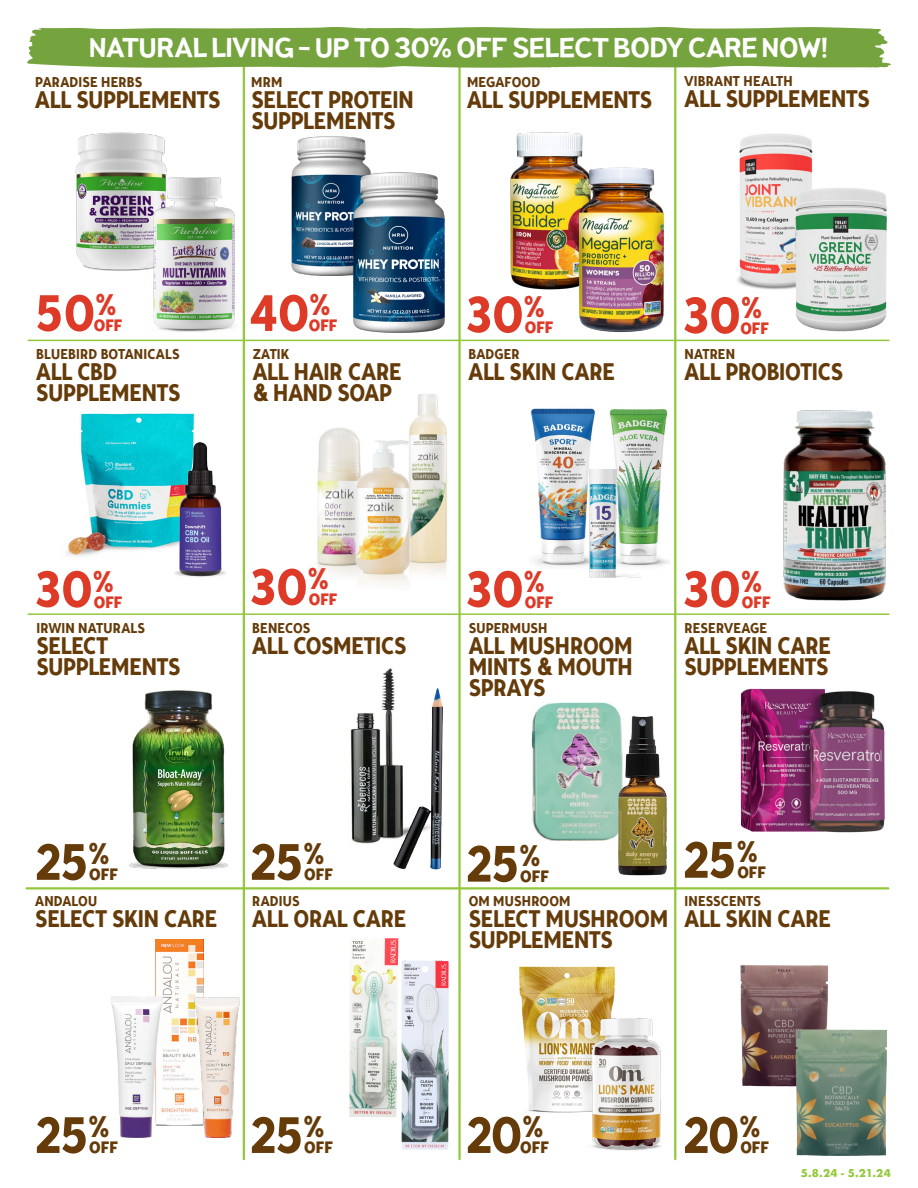
<style>
.page{position:relative;width:918px;height:1188px;background:#fff}
.page>*{position:absolute;margin:0;border:0;box-sizing:border-box;transform-origin:0 0}
.t1{font:51px "Tide Sans Cond 500 Dudette";color:#dd3a28}
.t2{font:51px "Tide Sans Cond 500 Dudette";letter-spacing:-.06em;color:#653b0a}
.t3{font:29.7px "Tide Sans Cond 600 Bunny";color:#653b0a}
.t4{font:29.7px "Tide Sans Cond 600 Bunny";color:#dd3a28}
.t5{font:700 27px "Pines";letter-spacing:-.005em;color:#fff}
.product_name_small{font:24px/21px "Tide Sans Cond 500 Dudette";letter-spacing:-.015em;color:#653b0a}
.t6{font:16.5px "Tide Sans Cond 600 Bunny";color:#653b0a}
.t7{font:16.5px "Tide Sans Cond 600 Bunny";color:#dd3a28}
.brand{font:14.25px "Tide Sans Cond 500 Dudette";letter-spacing:.01em;color:#653b0a}
.t8{font:700 10.5px "Futura";color:#94c83c}
</style>
<div class="page">
<img style="left:531px;top:702px;width:88px;height:138px">
<img style="left:350px;top:668px;width:44px;height:176px">
<img style="left:783px;top:410px;width:103px;height:191px">
<img style="left:156px;top:940px;width:48px;height:185px">
<img style="left:129px;top:690px;width:100px;height:179px">
<img style="left:392px;top:684px;width:51px;height:186px">
<img style="left:349px;top:938px;width:50px;height:179px">
<img style="left:519px;top:966px;width:96px;height:147px">
<img style="left:75px;top:132px;width:92px;height:139px">
<img style="left:409px;top:394px;width:39px;height:181px">
<img style="left:530px;top:408px;width:78px;height:158px">
<img style="left:737px;top:133px;width:76px;height:155px">
<img style="left:66px;top:413px;width:128px;height:143px">
<img style="left:111px;top:171px;width:124px;height:161px">
<img style="left:755px;top:169px;width:135px;height:171px">
<img style="left:174px;top:441px;width:52px;height:136px">
<img style="left:608px;top:409px;width:62px;height:157px">
<img style="left:616px;top:713px;width:51px;height:163px">
<img style="left:398px;top:958px;width:51px;height:192px">
<img style="left:316px;top:427px;width:31px;height:147px">
<img style="left:322px;top:429px;width:98px;height:156px">
<img style="left:587px;top:470px;width:53px;height:108px">
<img style="left:190px;top:994px;width:50px;height:143px">
<img style="left:111px;top:994px;width:53px;height:144px">
<img style="left:585px;top:1013px;width:76px;height:138px">
<img style="left:740px;top:965px;width:88px;height:122px">
<img style="left:796px;top:1026px;width:91px;height:130px">
<hr style="left:27px;top:887px;width:861px;height:3px;background:#94c83c">
<hr style="left:28px;top:613px;width:861px;height:2px;background:#94c83c">
<hr style="left:28px;top:340px;width:861px;height:1px;background:#94c83c">
<hr style="left:243px;top:61px;width:2px;height:1098px;background:#94c83c">
<hr style="left:458px;top:61px;width:3px;height:1098px;background:#94c83c">
<hr style="left:674px;top:61px;width:2px;height:1098px;background:#94c83c">
<img style="left:510px;top:132px;width:73px;height:158px">
<img style="left:572px;top:161px;width:92px;height:172px">
<img style="left:740px;top:688px;width:145px;height:145px">
<img style="left:291px;top:136px;width:80px;height:140px">
<img style="left:318px;top:172px;width:143px;height:161px">
<svg style="left:27px;top:27px;width:864px;height:41px;background:#7da849"></svg>
<p class="t5" style="left:89px;top:29px;width:741px">NATURAL LIVING - UP TO 30% OFF SELECT BODY CARE NOW!</p>
<p class="brand" style="left:35px;top:73px;width:109px">PARADISE HERBS</p>
<p class="product_name_small" style="left:35px;top:90px;width:187px">ALL SUPPLEMENTS</p>
<p class="brand" style="left:251px;top:73px;width:33px">MRM</p>
<p class="product_name_small" style="left:251px;top:90px;width:164px">SELECT PROTEIN<br>SUPPLEMENTS</p>
<p class="brand" style="left:467px;top:73px;width:75px">MEGAFOOD</p>
<p class="product_name_small" style="left:467px;top:90px;width:187px">ALL SUPPLEMENTS</p>
<p class="brand" style="left:685px;top:72px;width:110px">VIBRANT HEALTH</p>
<p class="product_name_small" style="left:685px;top:89px;width:187px">ALL SUPPLEMENTS</p>
<p class="t4" style="left:95px;top:286px;width:23px">%</p>
<p class="t7" style="left:94px;top:315px;width:30px">OFF</p>
<p class="t1" style="left:35px;top:281px;width:62px">50</p>
<p class="t1" style="left:250px;top:281px;width:82px">40<sup>%</sup></p>
<p class="t7" style="left:309px;top:315px;width:30px">OFF</p>
<p class="t1" style="left:466px;top:282px;width:81px">30<sup>%</sup></p>
<p class="t7" style="left:525px;top:317px;width:30px">OFF</p>
<p class="t1" style="left:683px;top:283px;width:81px">30<sup>%</sup></p>
<p class="t7" style="left:740px;top:317px;width:30px">OFF</p>
<p class="brand" style="left:36px;top:345px;width:145px">BLUEBIRD BOTANICALS</p>
<p class="product_name_small" style="left:36px;top:362px;width:146px">ALL CBD<br>SUPPLEMENTS</p>
<p class="brand" style="left:253px;top:345px;width:38px">ZATIK</p>
<p class="product_name_small" style="left:253px;top:362px;width:150px">ALL HAIR CARE &amp; HAND SOAP</p>
<p class="brand" style="left:468px;top:345px;width:53px">BADGER</p>
<p class="product_name_small" style="left:469px;top:362px;width:148px">ALL SKIN CARE</p>
<p class="brand" style="left:685px;top:345px;width:52px">NATREN</p>
<p class="product_name_small" style="left:685px;top:362px;width:160px">ALL PROBIOTICS</p>
<p class="t1" style="left:35px;top:557px;width:81px">30<sup>%</sup></p>
<p class="t7" style="left:94px;top:591px;width:30px">OFF</p>
<p class="t1" style="left:250px;top:554px;width:81px">30<sup>%</sup></p>
<p class="t7" style="left:309px;top:589px;width:30px">OFF</p>
<p class="t1" style="left:466px;top:557px;width:81px">30<sup>%</sup></p>
<p class="t7" style="left:525px;top:591px;width:30px">OFF</p>
<p class="t1" style="left:683px;top:557px;width:81px">30<sup>%</sup></p>
<p class="t7" style="left:742px;top:591px;width:30px">OFF</p>
<p class="brand" style="left:36px;top:618px;width:110px">IRWIN NATURALS</p>
<p class="product_name_small" style="left:36px;top:635px;width:146px">SELECT<br>SUPPLEMENTS</p>
<p class="brand" style="left:252px;top:618px;width:60px">BENECOS</p>
<p class="product_name_small" style="left:252px;top:635px;width:156px">ALL COSMETICS</p>
<p class="brand" style="left:469px;top:618px;width:81px">SUPERMUSH</p>
<p class="product_name_small" style="left:469px;top:635px;width:166px;text-align:justify">ALL MUSHROOM MINTS &amp; MOUTH SPRAYS</p>
<p class="brand" style="left:684px;top:618px;width:84px">RESERVEAGE</p>
<p class="product_name_small" style="left:685px;top:635px;width:148px">ALL SKIN CARE<br>SUPPLEMENTS</p>
<p class="t2" style="left:35px;top:829px;width:76px">25<sup>%</sup></p>
<p class="t6" style="left:89px;top:864px;width:30px">OFF</p>
<p class="t3" style="left:304px;top:835px;width:23px">%</p>
<p class="t6" style="left:304px;top:864px;width:30px">OFF</p>
<p class="t2" style="left:250px;top:829px;width:55px">25</p>
<p class="t3" style="left:520px;top:837px;width:23px">%</p>
<p class="t2" style="left:466px;top:831px;width:55px">25</p>
<p class="t6" style="left:520px;top:866px;width:30px">OFF</p>
<p class="t2" style="left:683px;top:827px;width:76px">25<sup>%</sup></p>
<p class="t6" style="left:737px;top:862px;width:30px">OFF</p>
<p class="brand" style="left:35px;top:892px;width:64px">ANDALOU</p>
<p class="product_name_small" style="left:35px;top:909px;width:184px">SELECT SKIN CARE</p>
<p class="brand" style="left:252px;top:892px;width:49px">RADIUS</p>
<p class="product_name_small" style="left:252px;top:909px;width:156px">ALL ORAL CARE</p>
<p class="brand" style="left:469px;top:892px;width:103px">OM MUSHROOM</p>
<p class="product_name_small" style="left:469px;top:909px;width:201px">SELECT MUSHROOM<br>SUPPLEMENTS</p>
<p class="brand" style="left:684px;top:892px;width:78px">INESSCENTS</p>
<p class="product_name_small" style="left:685px;top:909px;width:148px">ALL SKIN CARE</p>
<p class="t2" style="left:35px;top:1103px;width:76px">25<sup>%</sup></p>
<p class="t6" style="left:89px;top:1137px;width:30px">OFF</p>
<p class="t2" style="left:250px;top:1103px;width:76px">25<sup>%</sup></p>
<p class="t6" style="left:304px;top:1137px;width:30px">OFF</p>
<p class="t3" style="left:522px;top:1108px;width:23px">%</p>
<p class="t6" style="left:520px;top:1137px;width:30px">OFF</p>
<p class="t2" style="left:466px;top:1103px;width:58px">20</p>
<p class="t2" style="left:683px;top:1103px;width:79px">20<sup>%</sup></p>
<p class="t6" style="left:740px;top:1137px;width:30px">OFF</p>
<p class="t8" style="left:801px;top:1166px;width:92px">5.8.24 - 5.21.24</p>
</div>
